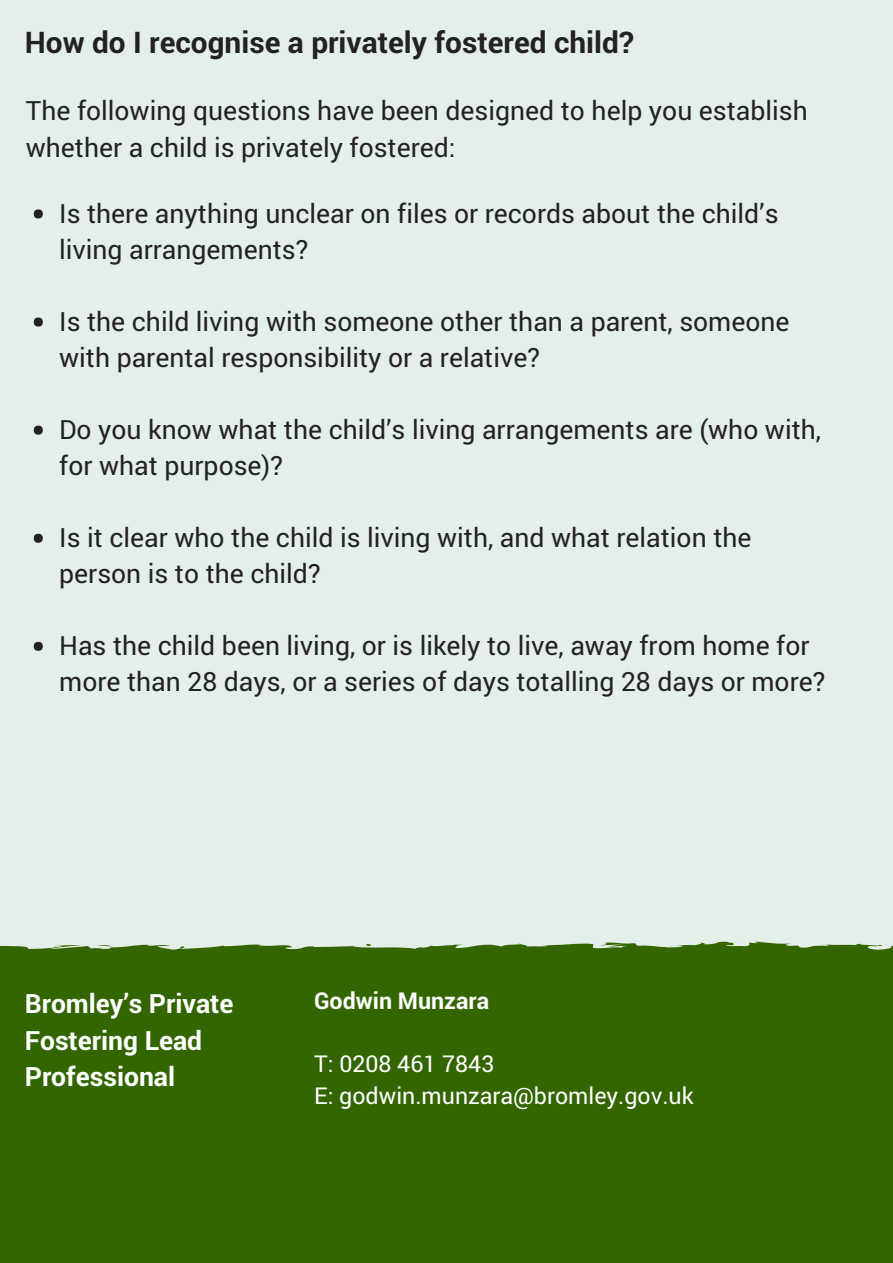
<style>
.page{position:relative;width:893px;height:1263px;background:#e5efea}
.page>*{position:absolute;margin:0;border:0;box-sizing:border-box;transform-origin:0 0}
.t1{font:700 29.85px "Roboto";color:#222}
.t2{font:26.55px/36px "Roboto";color:#222}
.t3{font:700 26.55px/36px "Roboto";color:#fff}
.t4{font:23.25px/31.5px "Roboto";color:#fff}
.t5{font:700 23.25px "Roboto";color:#fff}
</style>
<div class="page">
<div style="left:0;top:941px;width:893px;height:322px;background:#360"></div>
<svg style="left:366px;top:943px;width:7px;height:3px"></svg>
<svg style="left:97px;top:944px;width:15px;height:2px"></svg>
<div style="left:34px;top:209px;width:9px;height:9px;background:#222;border-radius:50%"></div>
<div style="left:34px;top:318px;width:9px;height:9px;background:#222;border-radius:50%"></div>
<div style="left:34px;top:426px;width:9px;height:9px;background:#222;border-radius:50%"></div>
<div style="left:34px;top:534px;width:9px;height:9px;background:#222;border-radius:50%"></div>
<div style="left:34px;top:642px;width:9px;height:9px;background:#222;border-radius:50%"></div>
<p class="t1" style="left:25px;top:22px;width:611px">How do I recognise a privately fostered child?</p>
<p class="t2" style="left:26px;top:92px;width:783px">The following questions have been designed to help you establish whether a child is privately fostered:</p>
<p class="t2" style="left:59px;top:195px;width:721px">Is there anything unclear on files or records about the child’s living arrangements?</p>
<p class="t2" style="left:59px;top:303px;width:732px">Is the child living with someone other than a parent, someone with parental responsibility or a relative?</p>
<p class="t2" style="left:59px;top:411px;width:763px">Do you know what the child’s living arrangements are (who with, for what purpose)?</p>
<p class="t2" style="left:59px;top:519px;width:694px">Is it clear who the child is living with, and what relation the person is to the child?</p>
<p class="t2" style="left:59px;top:627px;width:768px">Has the child been living, or is likely to live, away from home for more than 28 days, or a series of days totalling 28 days or more?</p>
<p class="t3" style="left:25px;top:985px;width:210px">Bromley’s Private<br>Fostering Lead<br>Professional</p>
<p class="t5" style="left:314px;top:985px;width:176px">Godwin Munzara</p>
<p class="t4" style="left:314px;top:1047px;width:381px">T: 0208 461 7843<br>E: godwin.munzara@bromley.gov.uk</p>
</div>
